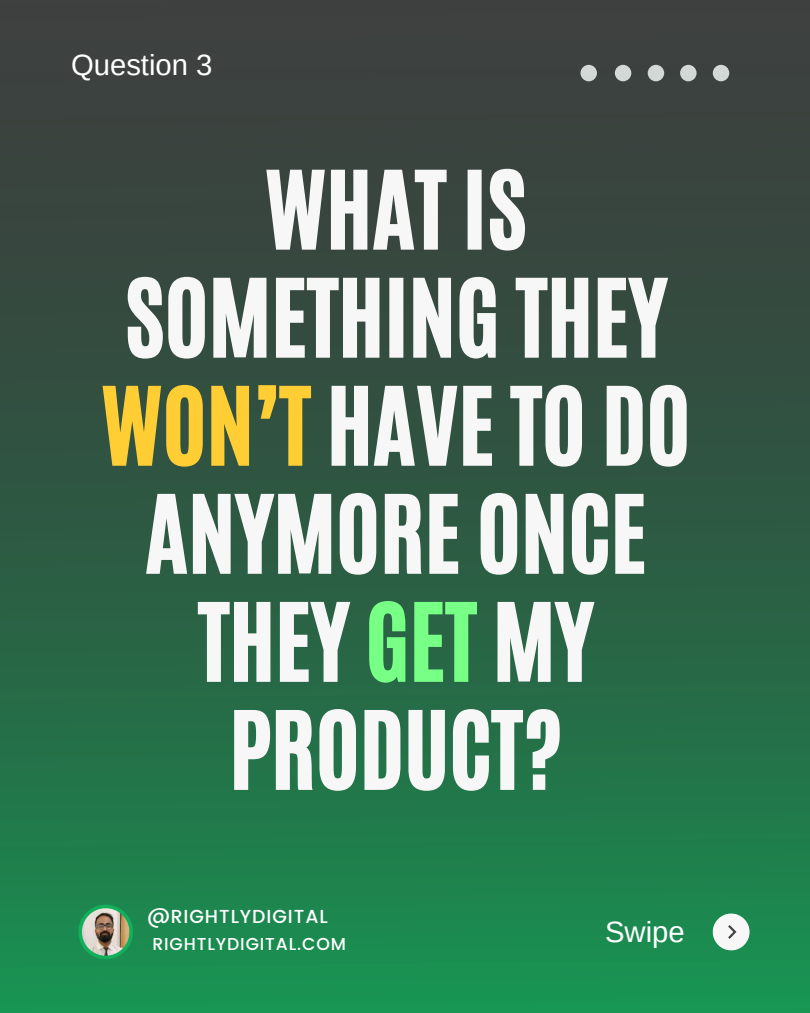
<style>
.page{position:relative;width:810px;height:1013px;background:#fff}
.page>*{position:absolute;margin:0;border:0;box-sizing:border-box;transform-origin:0 0}
.t1{font:90.4px/108px "CA Generated";color:#f8f7f7;text-align:center}
.t2{font:29.3px "Arimo";color:#fff}
.t3{font:500 18.8px "Poppins";letter-spacing:.05em;color:#fff}
.t4{font:500 17.2px "Poppins";letter-spacing:.05em;color:#fff}
.s1{color:#ffcd34}
.s2{color:#78ff86}
</style>
<div class="page">
<div style="left:0;top:0;width:810px;height:1012px;background:linear-gradient(to bottom,#41343b,#19894e)"></div>
<svg style="left:78px;top:904px;width:55px;height:55px"></svg>
<img style="left:82px;top:908px;width:47px;height:47px">
<svg style="left:713px;top:913px;width:37px;height:37px"></svg>
<p class="t2" style="left:71px;top:48px;width:143px">Question 3</p>
<p class="t1" style="left:101px;top:156px;width:591px">WHAT IS<br>SOMETHING THEY<br><span class="s1">WON’T</span> HAVE TO DO<br>ANYMORE ONCE<br>THEY <span class="s2">GET</span> MY<br>PRODUCT?</p>
<p class="t3" style="left:147px;top:906px;width:182px">@RIGHTLYDIGITAL</p>
<p class="t4" style="left:152px;top:933px;width:195px">RIGHTLYDIGITAL.COM</p>
<p class="t2" style="left:605px;top:915px;width:81px">Swipe</p>
</div>
